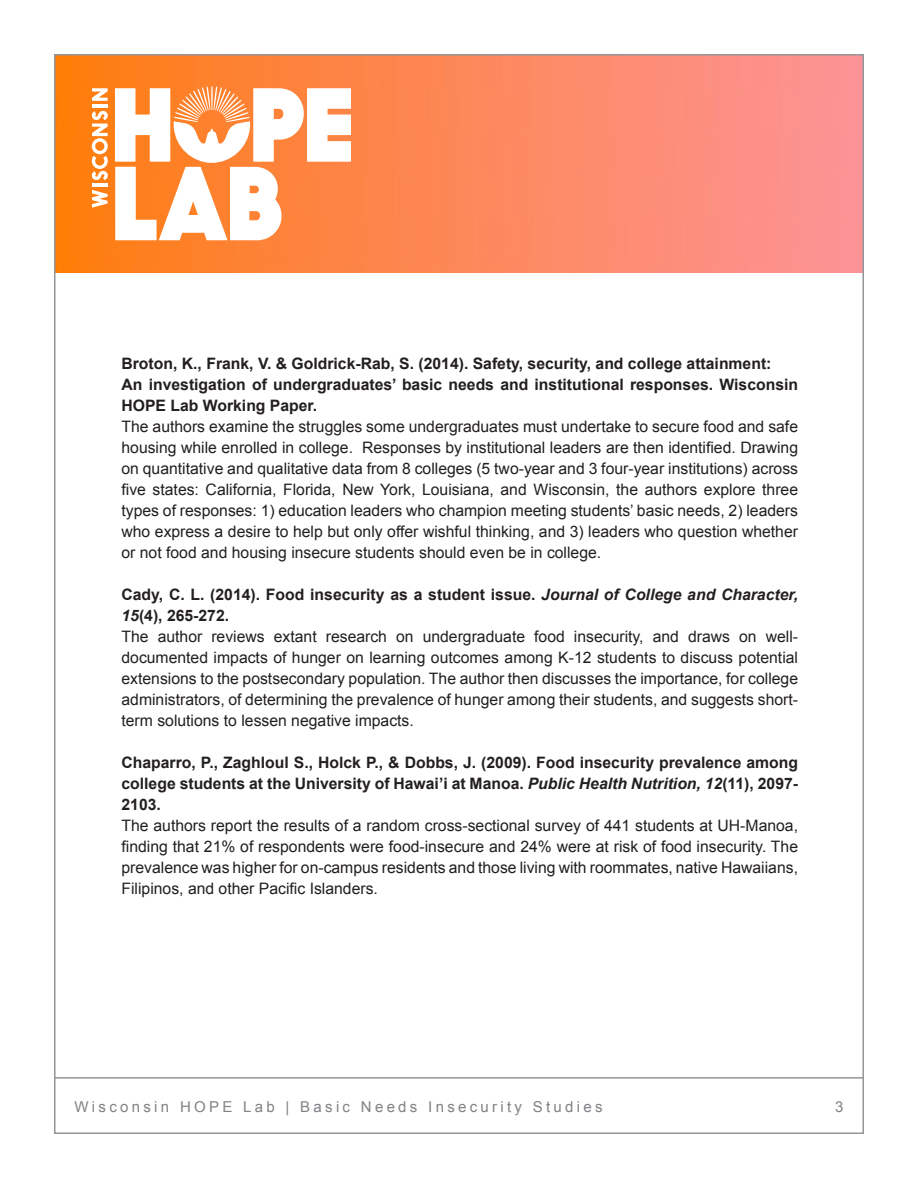
<style>
.page{position:relative;width:918px;height:1188px;background:#fff}
.page>*{position:absolute;margin:0;border:0;box-sizing:border-box;transform-origin:0 0}
.body{font:15.75px/21px "Arial";color:#231f20;text-align:justify}
.body-2{font:700 15.75px/21px "Arial";color:#231f20}
.t1{font:15px "Arial";letter-spacing:.22em;color:#808285}
.s1{font-style:italic}
</style>
<div class="page">
<img style="left:57px;top:57px;width:804px;height:215px">
<svg style="left:115px;top:86px;width:236px;height:154px"></svg>
<svg style="left:92px;top:190px;width:16px;height:18px"></svg>
<hr style="left:92px;top:183px;width:16px;height:4px;background:#fff">
<svg style="left:92px;top:111px;width:16px;height:69px"></svg>
<hr style="left:92px;top:104px;width:16px;height:4px;background:#fff">
<svg style="left:92px;top:88px;width:16px;height:13px"></svg>
<hr style="left:54px;top:1077px;width:810px;height:2px;background:#939598">
<p class="body-2" style="left:122px;top:353px;width:652px">Broton, K., Frank, V. &amp; Goldrick-Rab, S. (2014). Safety, security, and college attainment:</p>
<p class="body-2" style="left:122px;top:374px;width:678px">An investigation of undergraduates’ basic needs and institutional responses. Wisconsin<br>HOPE Lab Working Paper.</p>
<p class="body" style="left:122px;top:416px;width:678px">The authors examine the struggles some undergraduates must undertake to secure food and safe housing while enrolled in college. Responses by institutional leaders are then identified. Drawing on quantitative and qualitative data from 8 colleges (5 two-year and 3 four-year institutions) across five states: California, Florida, New York, Louisiana, and Wisconsin, the authors explore three types of responses: 1) education leaders who champion meeting students’ basic needs, 2) leaders who express a desire to help but only offer wishful thinking, and 3) leaders who question whether or not food and housing insecure students should even be in college.</p>
<p class="body-2" style="left:122px;top:584px;width:678px">Cady, C. L. (2014). Food insecurity as a student issue. <span class="s1">Journal of College and Character,<br>15</span>(4), 265-272.</p>
<p class="body" style="left:122px;top:626px;width:678px">The author reviews extant research on undergraduate food insecurity, and draws on well&shy;documented impacts of hunger on learning outcomes among K-12 students to discuss potential extensions to the postsecondary population. The author then discusses the importance, for college administrators, of determining the prevalence of hunger among their students, and suggests short&shy;term solutions to lessen negative impacts.</p>
<p class="body-2" style="left:122px;top:752px;width:678px;text-align:justify">Chaparro, P., Zaghloul S., Holck P., &amp; Dobbs, J. (2009). Food insecurity prevalence among college students at the University of Hawai’i at Manoa. <span class="s1">Public Health Nutrition, 12</span>(11), 2097- 2103.</p>
<p class="body" style="left:122px;top:815px;width:678px">The authors report the results of a random cross-sectional survey of 441 students at UH-Manoa, finding that 21% of respondents were food-insecure and 24% were at risk of food insecurity. The prevalence was higher for on-campus residents and those living with roommates, native Hawaiians, Filipinos, and other Pacific Islanders.</p>
<p class="t1" style="left:75px;top:1097px;width:530px">Wisconsin HOPE Lab | Basic Needs Insecurity Studies</p>
<p class="t1" style="left:835px;top:1097px;width:10px">3</p>
</div>
